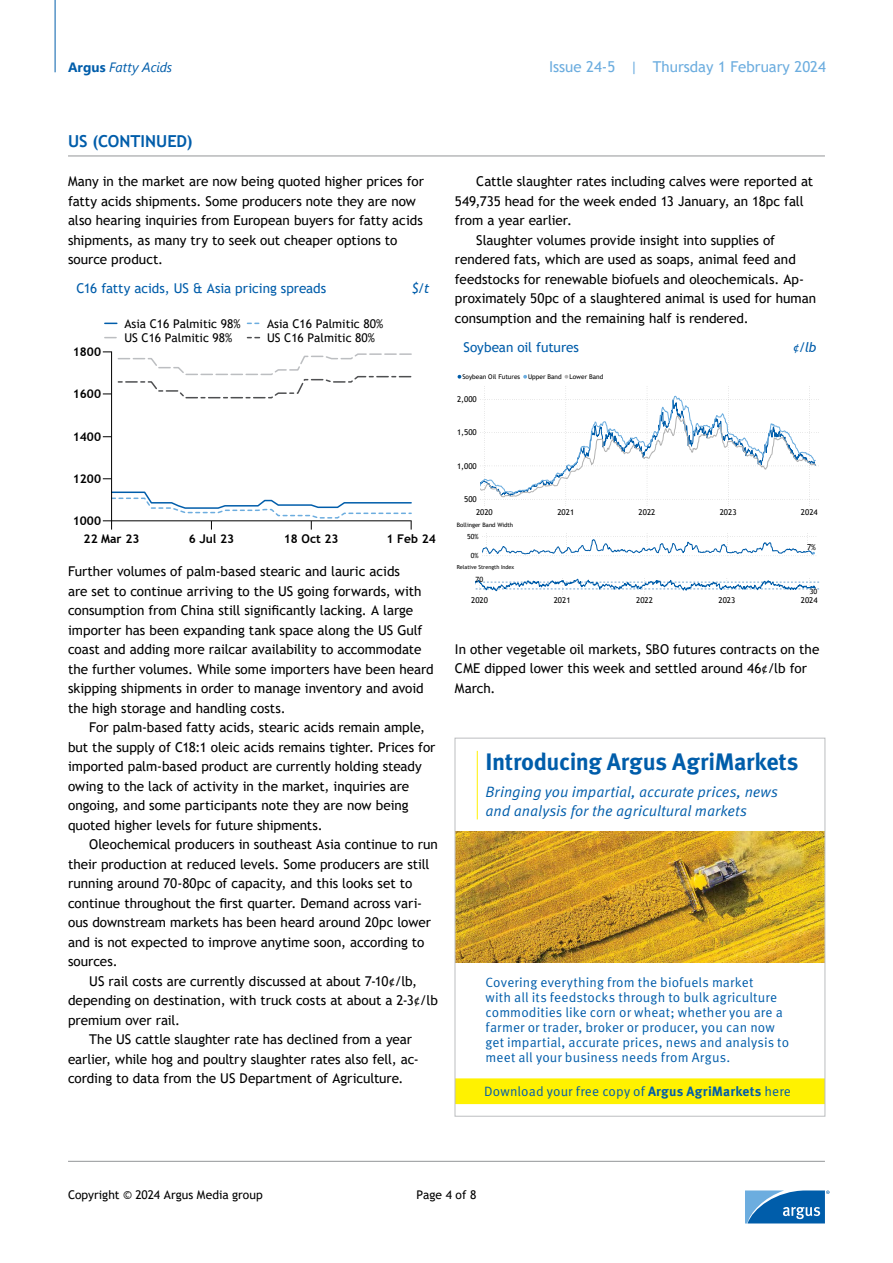
<style>
.page{position:relative;width:893px;height:1263px;background:#fff}
.page>*{position:absolute;margin:0;border:0;box-sizing:border-box;transform-origin:0 0}
.t1{font:700 23.85px "Meta Pro";letter-spacing:-.015em;color:#005daa}
.t2{font:700 16.5px "Trebuchet MS";color:#005daa}
.t3{font:15px/19.4px "Meta Pro Norm Ita";color:#005daa}
.t4{font:15px "Trebuchet MS";color:#6caddf}
.t5{font:13.5px/19.5px "Trebuchet MS";letter-spacing:-.005em;color:#000}
.t6{font:13.5px/15px "Meta Pro Norm";letter-spacing:.005em;color:#005daa}
.t7{font:13.5px "Trebuchet MS";letter-spacing:-.005em;color:#005daa}
.t8{font:italic 13.5px "Segoe UI";letter-spacing:-.005em;color:#005daa}
.t9{font:italic 13.5px "Trebuchet MS";color:#005daa}
.t10{font:12px "Trebuchet MS";color:#000}
.t11{font:700 12px "Trebuchet MS";color:#000}
.t12{font:7.95px "Trebuchet MS";color:#000}
.t13{font:7.2px "Trebuchet MS";color:#000}
.t14{font:7.05px "Trebuchet MS";color:#000}
.t15{font:6.45px "Trebuchet MS";color:#000}
.t16{font:6px "Trebuchet MS";color:#000}
.t17{font:5.55px "Trebuchet MS";color:#000}
.s1{font-weight:700;font-style:normal}
.s2{font-family:"Meta Pro";font-weight:700}
</style>
<div class="page">
<hr style="left:68px;top:1161px;width:757px;height:1px;background:#939598">
<hr style="left:55px;top:0;width:1px;height:72px;background:#005daa">
<svg style="left:745px;top:1190px;width:85px;height:33px;background:#3f87c2"></svg>
<hr style="left:68px;top:156px;width:757px;height:1px;background:#939598">
<svg style="left:117px;top:353px;width:294px;height:46px"></svg>
<hr style="left:111px;top:352px;width:1px;height:169px;background:#000">
<svg style="left:103px;top:491px;width:309px;height:38px"></svg>
<svg style="left:105px;top:323px;width:12px;height:1px"></svg>
<svg style="left:105px;top:337px;width:12px;height:1px"></svg>
<svg style="left:457px;top:375px;width:362px;height:131px"></svg>
<svg style="left:476px;top:578px;width:343px;height:17px"></svg>
<svg style="left:482px;top:533px;width:334px;height:23px"></svg>
<svg style="left:457px;top:1078px;width:366px;height:27px;background:#fff20c"></svg>
<img style="left:457px;top:831px;width:366px;height:132px">
<hr style="left:477px;top:751px;width:1px;height:68px;background:#fff200">
<div style="left:455px;top:738px;width:370px;height:378px;border:1px solid #bcbec0"></div>
<p class="t8" style="left:68px;top:55px;width:106px"><span class="s1">Argus</span> Fatty Acids</p>
<p class="t4" style="left:549px;top:58px;width:278px">Issue 24-5 | Thursday 1 February 2024</p>
<p class="t2" style="left:68px;top:131px;width:126px">US (CONTINUED)</p>
<p class="t5" style="left:68px;top:171px;width:357px">Many in the market are now being quoted higher prices for fatty acids shipments. Some producers note they are now also hearing inquiries from European buyers for fatty acids shipments, as many try to seek out cheaper options to source product.</p>
<p class="t5" style="left:476px;top:171px;width:338px">Cattle slaughter rates including calves were reported at</p>
<p class="t5" style="left:455px;top:191px;width:350px">549,735 head for the week ended 13 January, an 18pc fall</p>
<p class="t5" style="left:455px;top:210px;width:118px">from a year earlier.</p>
<p class="t5" style="left:476px;top:230px;width:300px">Slaughter volumes provide insight into supplies of</p>
<p class="t5" style="left:455px;top:249px;width:342px">rendered fats, which are used as soaps, animal feed and</p>
<p class="t5" style="left:455px;top:269px;width:351px">feedstocks for renewable biofuels and oleochemicals. Ap-</p>
<p class="t5" style="left:455px;top:288px;width:363px">proximately 50pc of a slaughtered animal is used for human</p>
<p class="t5" style="left:455px;top:308px;width:295px">consumption and the remaining half is rendered.</p>
<p class="t7" style="left:77px;top:280px;width:251px">C16 fatty acids, US &amp; Asia pricing spreads</p>
<p class="t9" style="left:412px;top:280px;width:19px">$/t</p>
<p class="t10" style="left:124px;top:316px;width:118px">Asia C16 Palmitic 98%</p>
<p class="t10" style="left:267px;top:316px;width:118px">Asia C16 Palmitic 80%</p>
<p class="t10" style="left:124px;top:330px;width:110px">US C16 Palmitic 98%</p>
<p class="t10" style="left:267px;top:330px;width:110px">US C16 Palmitic 80%</p>
<p class="t7" style="left:463px;top:339px;width:117px">Soybean oil futures</p>
<p class="t9" style="left:793px;top:339px;width:25px">¢/lb</p>
<p class="t11" style="left:73px;top:344px;width:30px">1800</p>
<p class="t11" style="left:73px;top:386px;width:30px">1600</p>
<p class="t11" style="left:73px;top:429px;width:30px">1400</p>
<p class="t11" style="left:73px;top:471px;width:30px">1200</p>
<p class="t11" style="left:73px;top:513px;width:30px">1000</p>
<p class="t11" style="left:84px;top:531px;width:57px">22 Mar 23</p>
<p class="t11" style="left:189px;top:531px;width:47px">6 Jul 23</p>
<p class="t11" style="left:284px;top:531px;width:56px">18 Oct 23</p>
<p class="t11" style="left:386px;top:531px;width:51px">1 Feb 24</p>
<p class="t5" style="left:68px;top:561px;width:367px">Further volumes of palm-based stearic and lauric acids<br>are set to continue arriving to the US going forwards, with consumption from China still significantly lacking. A large importer has been expanding tank space along the US Gulf coast and adding more railcar availability to accommodate the further volumes. While some importers have been heard skipping shipments in order to manage inventory and avoid the high storage and handling costs.</p>
<p class="t5" style="left:68px;top:717px;width:369px;text-indent:21px">For palm-based fatty acids, stearic acids remain ample, but the supply of C18:1 oleic acids remains tighter. Prices for imported palm-based product are currently holding steady owing to the lack of activity in the market, inquiries are ongoing, and some participants note they are now being quoted higher levels for future shipments.</p>
<p class="t5" style="left:89px;top:834px;width:350px">Oleochemical producers in southeast Asia continue to run</p>
<p class="t5" style="left:68px;top:854px;width:363px">their production at reduced levels. Some producers are still</p>
<p class="t5" style="left:68px;top:873px;width:346px">running around 70-80pc of capacity, and this looks set to</p>
<p class="t5" style="left:68px;top:893px;width:356px">continue throughout the first quarter. Demand across vari-</p>
<p class="t5" style="left:68px;top:912px;width:364px">ous downstream markets has been heard around 20pc lower</p>
<p class="t5" style="left:68px;top:932px;width:358px">and is not expected to improve anytime soon, according to</p>
<p class="t5" style="left:68px;top:951px;width:51px">sources.</p>
<p class="t5" style="left:89px;top:971px;width:329px">US rail costs are currently discussed at about 7-10¢/lb,</p>
<p class="t5" style="left:68px;top:990px;width:371px">depending on destination, with truck costs at about a 2-3¢/lb</p>
<p class="t5" style="left:68px;top:1010px;width:114px">premium over rail.</p>
<p class="t5" style="left:89px;top:1029px;width:324px">The US cattle slaughter rate has declined from a year</p>
<p class="t5" style="left:68px;top:1049px;width:352px">earlier, while hog and poultry slaughter rates also fell, ac-</p>
<p class="t5" style="left:68px;top:1068px;width:337px">cording to data from the US Department of Agriculture.</p>
<p class="t15" style="left:462px;top:372px;width:143px">Soybean Oil Futures Upper Band Lower Band</p>
<p class="t12" style="left:457px;top:394px;width:21px">2,000</p>
<p class="t12" style="left:457px;top:427px;width:21px">1,500</p>
<p class="t12" style="left:457px;top:461px;width:21px">1,000</p>
<p class="t12" style="left:464px;top:494px;width:14px">500</p>
<p class="t12" style="left:476px;top:507px;width:18px">2020</p>
<p class="t12" style="left:557px;top:507px;width:18px">2021</p>
<p class="t12" style="left:639px;top:507px;width:18px">2022</p>
<p class="t12" style="left:720px;top:507px;width:18px">2023</p>
<p class="t12" style="left:801px;top:507px;width:18px">2024</p>
<p class="t16" style="left:457px;top:521px;width:58px">Bollinger Band Width</p>
<p class="t14" style="left:467px;top:532px;width:13px">50%</p>
<p class="t14" style="left:471px;top:551px;width:9px">0%</p>
<p class="t17" style="left:457px;top:563px;width:59px">Relative Strength Index</p>
<p class="t13" style="left:476px;top:575px;width:9px">70</p>
<p class="t12" style="left:807px;top:542px;width:10px">7%</p>
<p class="t13" style="left:810px;top:587px;width:9px">30</p>
<p class="t12" style="left:471px;top:596px;width:18px">2020</p>
<p class="t12" style="left:554px;top:596px;width:18px">2021</p>
<p class="t12" style="left:636px;top:596px;width:18px">2022</p>
<p class="t12" style="left:718px;top:596px;width:18px">2023</p>
<p class="t12" style="left:801px;top:596px;width:18px">2024</p>
<p class="t5" style="left:455px;top:639px;width:366px">In other vegetable oil markets, SBO futures contracts on the<br>CME dipped lower this week and settled around 46¢/lb for<br>March.</p>
<h1 class="t1" style="left:485px;top:743px;width:315px">Introducing Argus AgriMarkets</h1>
<p class="t3" style="left:485px;top:781px;width:294px">Bringing you impartial, accurate prices, news and analysis for the agricultural markets</p>
<p class="t6" style="left:485px;top:974px;width:305px">Covering everything from the biofuels market<br>with all its feedstocks through to bulk agriculture commodities like corn or wheat; whether you are a farmer or trader, broker or producer, you can now get impartial, accurate prices, news and analysis to meet all your business needs from Argus.</p>
<p class="t6" style="left:484px;top:1082px;width:308px">Download your free copy of <span class="s2">Argus AgriMarkets</span> here</p>
<p class="t10" style="left:68px;top:1187px;width:196px">Copyright © 2024 Argus Media group</p>
<p class="t10" style="left:417px;top:1187px;width:61px">Page 4 of 8</p>
</div>
